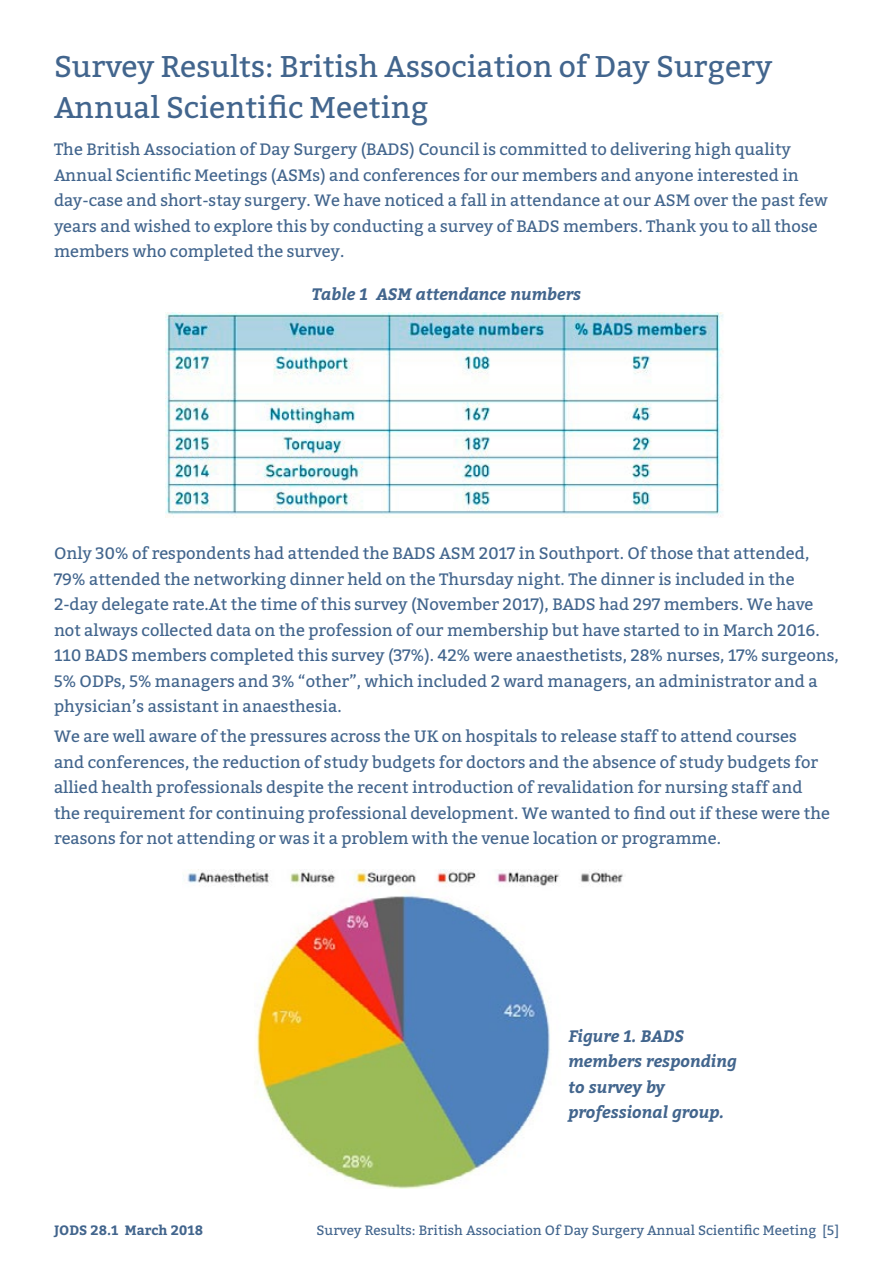
<style>
.page{position:relative;width:893px;height:1263px;background:#fff}
.page>*{position:absolute;margin:0;border:0;box-sizing:border-box;transform-origin:0 0}
.t1{font:30px/40.5px "Bitter";color:#42658d}
.t2{font:16.5px/25.5px "Bitter";color:#42658d}
.t3{font:italic 700 16.5px/25.5px "Bitter";color:#42658d}
.t4{font:13.5px "Bitter";color:#42658d}
.t5{font:700 13.5px "Bitter";color:#42658d}
</style>
<div class="page">
<img style="left:165px;top:313px;width:559px;height:204px">
<img style="left:187px;top:870px;width:436px;height:318px">
<h1 class="t1" style="left:54px;top:45px;width:720px">Survey Results: British Association of Day Surgery<br>Annual Scientific Meeting</h1>
<p class="t2" style="left:54px;top:136px;width:775px">The British Association of Day Surgery (BADS) Council is committed to delivering high quality Annual Scientific Meetings (ASMs) and conferences for our members and anyone interested in day-case and short-stay surgery. We have noticed a fall in attendance at our ASM over the past few years and wished to explore this by conducting a survey of BADS members. Thank you to all those members who completed the survey.</p>
<p class="t3" style="left:312px;top:281px;width:271px">Table 1 ASM attendance numbers</p>
<p class="t2" style="left:54px;top:540px;width:786px">Only 30% of respondents had attended the BADS ASM 2017 in Southport. Of those that attended, 79% attended the networking dinner held on the Thursday night. The dinner is included in the 2-day delegate rate.At the time of this survey (November 2017), BADS had 297 members. We have not always collected data on the profession of our membership but have started to in March 2016.<br>110 BADS members completed this survey (37%). 42% were anaesthetists, 28% nurses, 17% surgeons, 5% ODPs, 5% managers and 3% “other”, which included 2 ward managers, an administrator and a physician’s assistant in anaesthesia.</p>
<p class="t2" style="left:54px;top:723px;width:777px">We are well aware of the pressures across the UK on hospitals to release staff to attend courses and conferences, the reduction of study budgets for doctors and the absence of study budgets for allied health professionals despite the recent introduction of revalidation for nursing staff and the requirement for continuing professional development. We wanted to find out if these were the reasons for not attending or was it a problem with the venue location or programme.</p>
<p class="t3" style="left:568px;top:1023px;width:170px">Figure 1. BADS members responding to survey by professional group.</p>
<p class="t5" style="left:54px;top:1220px;width:151px">JODS 28.1 March 2018</p>
<p class="t4" style="left:316px;top:1221px;width:524px">Survey Results: British Association Of Day Surgery Annual Scientific Meeting [5]</p>
</div>
